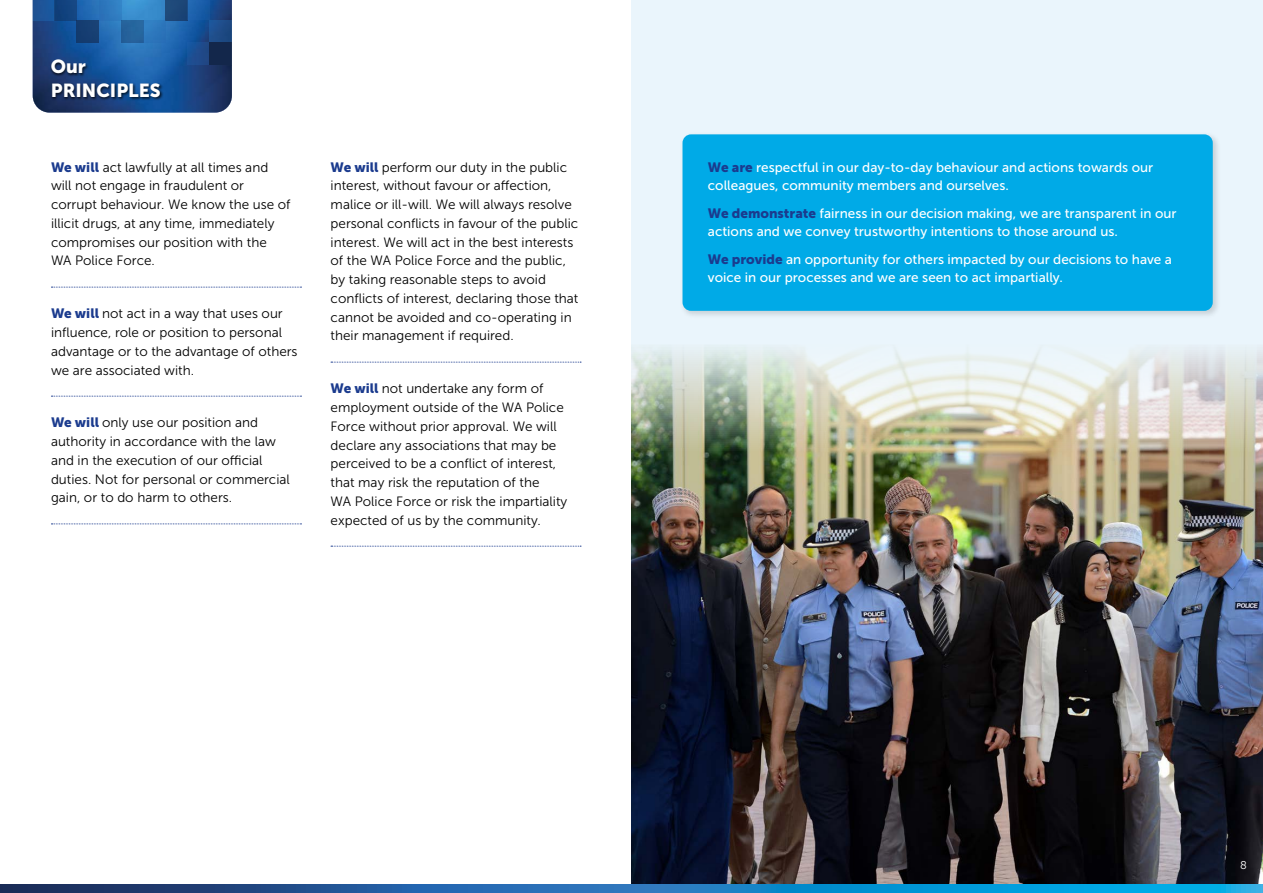
<style>
.page{position:relative;width:1263px;height:893px;background:#fff}
.page>*{position:absolute;margin:0;border:0;box-sizing:border-box;transform-origin:0 0}
.t1{font:18.75px/23.2px "Museo Sans 900";color:#fff}
.t2{font:13.5px/18.8px "Museo Sans 300";color:#000}
.t3{font:13.5px/18.8px "Museo Sans 500";color:#fff}
.t4{font:11.25px "Museo Sans 300";color:#fff}
.s1{font-family:"Museo Sans 900";color:#1b3b8e}
</style>
<div class="page">
<div style="left:631px;top:0;width:632px;height:884px;background:#eaf5fc"></div>
<img style="left:631px;top:347px;width:632px;height:537px">
<svg style="left:51px;top:287px;width:250px;height:1px"></svg>
<svg style="left:51px;top:396px;width:250px;height:1px"></svg>
<svg style="left:51px;top:523px;width:250px;height:1px"></svg>
<svg style="left:331px;top:362px;width:250px;height:1px"></svg>
<svg style="left:331px;top:546px;width:250px;height:1px"></svg>
<img style="left:33px;top:0;width:199px;height:113px">
<div style="left:33px;top:0;width:22px;height:20px;background:#1e559a"></div>
<div style="left:77px;top:20px;width:22px;height:22px;background:#163e72"></div>
<div style="left:99px;top:0;width:22px;height:20px;background:#2e79bf"></div>
<svg style="left:187px;top:42px;width:23px;height:22px"></svg>
<div style="left:121px;top:20px;width:22px;height:22px;background:#26659d"></div>
<div style="left:165px;top:0;width:23px;height:20px;background:#1d4778"></div>
<div style="left:143px;top:20px;width:22px;height:22px;background:#2e78bd"></div>
<div style="left:210px;top:20px;width:22px;height:22px;background:linear-gradient(to right,#205394,#1b457c)"></div>
<div style="left:210px;top:42px;width:22px;height:22px;background:#13274b"></div>
<div style="left:187px;top:0;width:23px;height:20px;background:linear-gradient(to bottom,#1d62ad,#175ba5)"></div>
<div style="left:55px;top:0;width:22px;height:20px;background:#11427e"></div>
<div style="left:50px;top:59px;width:114px;height:41px;background:#000;opacity:.75"></div>
<div style="left:680px;top:131px;width:541px;height:188px;background:#000;opacity:.15"></div>
<div style="left:682px;top:134px;width:531px;height:177px;background:#00aae7;border-radius:9px"></div>
<svg style="left:0;top:884px;width:1263px;height:9px;background:#1674b2"></svg>
<h1 class="t1" style="left:51px;top:55px;width:111px">Our<br>PRINCIPLES</h1>
<p class="t2" style="left:51px;top:158px;width:241px"><span class="s1">We will</span> act lawfully at all times and will not engage in fraudulent or corrupt behaviour. We know the use of illicit drugs, at any time, immediately compromises our position with the<br>WA Police Force.</p>
<p class="t2" style="left:51px;top:304px;width:248px"><span class="s1">We will</span> not act in a way that uses our influence, role or position to personal advantage or to the advantage of others we are associated with.</p>
<p class="t2" style="left:51px;top:413px;width:240px"><span class="s1">We will</span> only use our position and authority in accordance with the law and in the execution of our official duties. Not for personal or commercial gain, or to do harm to others.</p>
<p class="t2" style="left:331px;top:158px;width:249px"><span class="s1">We will</span> perform our duty in the public interest, without favour or affection, malice or ill-will. We will always resolve personal conflicts in favour of the public interest. We will act in the best interests of the WA Police Force and the public, by taking reasonable steps to avoid conflicts of interest, declaring those that cannot be avoided and co-operating in their management if required.</p>
<p class="t2" style="left:331px;top:379px;width:238px"><span class="s1">We will</span> not undertake any form of employment outside of the WA Police Force without prior approval. We will declare any associations that may be perceived to be a conflict of interest, that may risk the reputation of the<br>WA Police Force or risk the impartiality expected of us by the community.</p>
<p class="t3" style="left:708px;top:158px;width:447px"><span class="s1">We are</span> respectful in our day-to-day behaviour and actions towards our colleagues, community members and ourselves.</p>
<p class="t3" style="left:708px;top:204px;width:470px"><span class="s1">We demonstrate</span> fairness in our decision making, we are transparent in our actions and we convey trustworthy intentions to those around us.</p>
<p class="t3" style="left:708px;top:250px;width:466px"><span class="s1">We provide</span> an opportunity for others impacted by our decisions to have a voice in our processes and we are seen to act impartially.</p>
<p class="t4" style="left:1240px;top:859px;width:8px">8</p>
</div>
